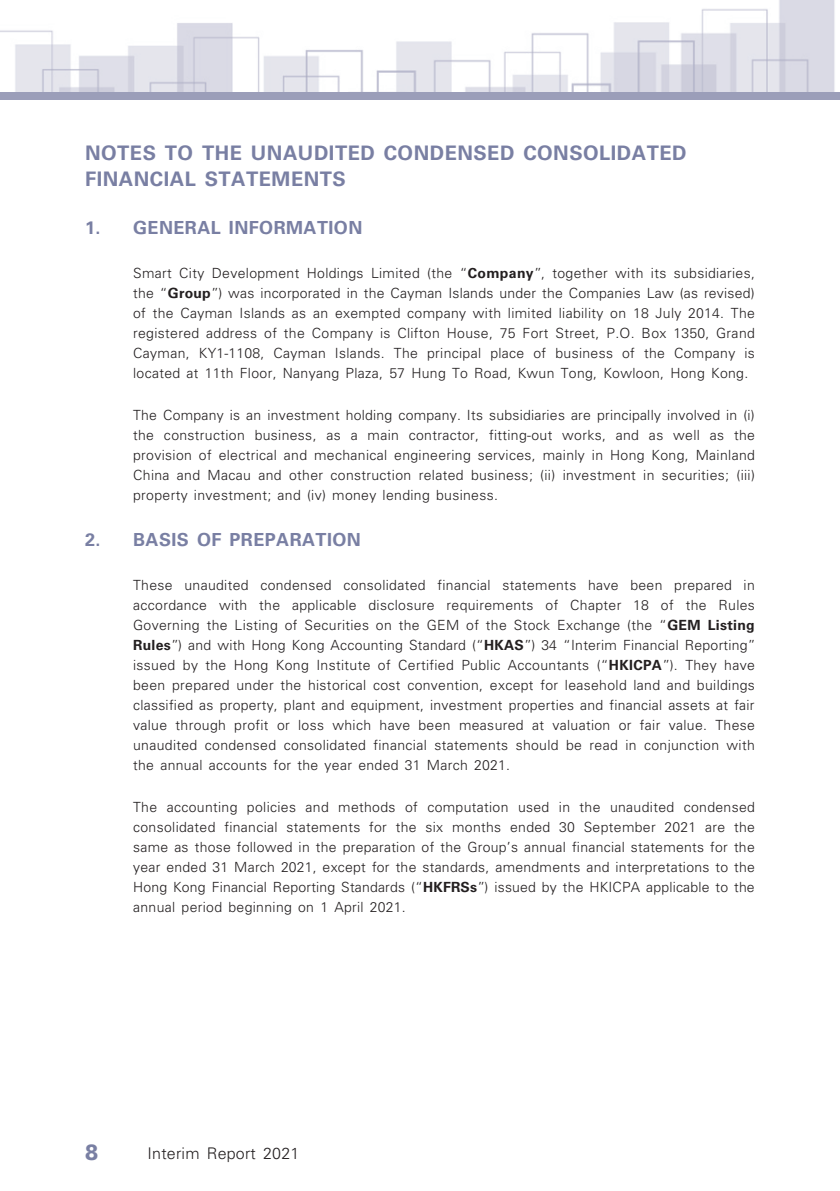
<style>
.page{position:relative;width:840px;height:1191px;background:#fff}
.page>*{position:absolute;margin:0;border:0;box-sizing:border-box;transform-origin:0 0}
.t1{font:900 22px "Univers LT Std";color:#797fa3;scale:.9 1}
._03_H1{font:700 20px/26px "Univers LT Std";letter-spacing:.025em;color:#797fa3}
._17_H1__Note{font:700 18px "Univers LT Std";letter-spacing:.025em;color:#797fa3}
.t2{font:300 16px "Univers LT Std";letter-spacing:.015em;color:#231f20}
._26___P2__Note{font:300 14px/20px "Univers LT Std";letter-spacing:.025em;color:#231f20;text-align:justify}
.s1{font-weight:700}
</style>
<div class="page">
<div style="left:0;top:91px;width:838px;height:8px;background:#9b9eb9"></div>
<img style="left:0;top:0;width:835px;height:91px">
<p class="_03_H1" style="left:85px;top:140px;width:602px">NOTES TO THE UNAUDITED CONDENSED CONSOLIDATED<br>FINANCIAL STATEMENTS</p>
<p class="_17_H1__Note" style="left:85px;top:217px;width:278px">1. GENERAL INFORMATION</p>
<p class="_26___P2__Note" style="left:133px;top:263px;width:623px">Smart City Development Holdings Limited (the “<span class="s1">Company</span>”, together with its subsidiaries, the “<span class="s1">Group</span>”) was incorporated in the Cayman Islands under the Companies Law (as revised) of the Cayman Islands as an exempted company with limited liability on 18 July 2014. The registered address of the Company is Clifton House, 75 Fort Street, P.O. Box 1350, Grand Cayman, KY1-1108, Cayman Islands. The principal place of business of the Company is located at 11th Floor, Nanyang Plaza, 57 Hung To Road, Kwun Tong, Kowloon, Hong Kong.</p>
<p class="_26___P2__Note" style="left:133px;top:405px;width:623px">The Company is an investment holding company. Its subsidiaries are principally involved in (i) the construction business, as a main contractor, fitting-out works, and as well as the provision of electrical and mechanical engineering services, mainly in Hong Kong, Mainland China and Macau and other construction related business; (ii) investment in securities; (iii) property investment; and (iv) money lending business.</p>
<p class="_17_H1__Note" style="left:85px;top:529px;width:277px">2. BASIS OF PREPARATION</p>
<p class="_26___P2__Note" style="left:133px;top:575px;width:623px">These unaudited condensed consolidated financial statements have been prepared in accordance with the applicable disclosure requirements of Chapter 18 of the Rules Governing the Listing of Securities on the GEM of the Stock Exchange (the “<span class="s1">GEM Listing Rules</span>”) and with Hong Kong Accounting Standard (“<span class="s1">HKAS</span>”) 34 “Interim Financial Reporting” issued by the Hong Kong Institute of Certified Public Accountants (“<span class="s1">HKICPA</span>”). They have been prepared under the historical cost convention, except for leasehold land and buildings classified as property, plant and equipment, investment properties and financial assets at fair value through profit or loss which have been measured at valuation or fair value. These unaudited condensed consolidated financial statements should be read in conjunction with the annual accounts for the year ended 31 March 2021.</p>
<p class="_26___P2__Note" style="left:133px;top:797px;width:623px">The accounting policies and methods of computation used in the unaudited condensed consolidated financial statements for the six months ended 30 September 2021 are the same as those followed in the preparation of the Group’s annual financial statements for the year ended 31 March 2021, except for the standards, amendments and interpretations to the Hong Kong Financial Reporting Standards (“<span class="s1">HKFRSs</span>”) issued by the HKICPA applicable to the annual period beginning on 1 April 2021.</p>
<h1 class="t1" style="left:85px;top:1137px;width:16px">8</h1>
<p class="t2" style="left:147px;top:1144px;width:153px">Interim Report 2021</p>
</div>
